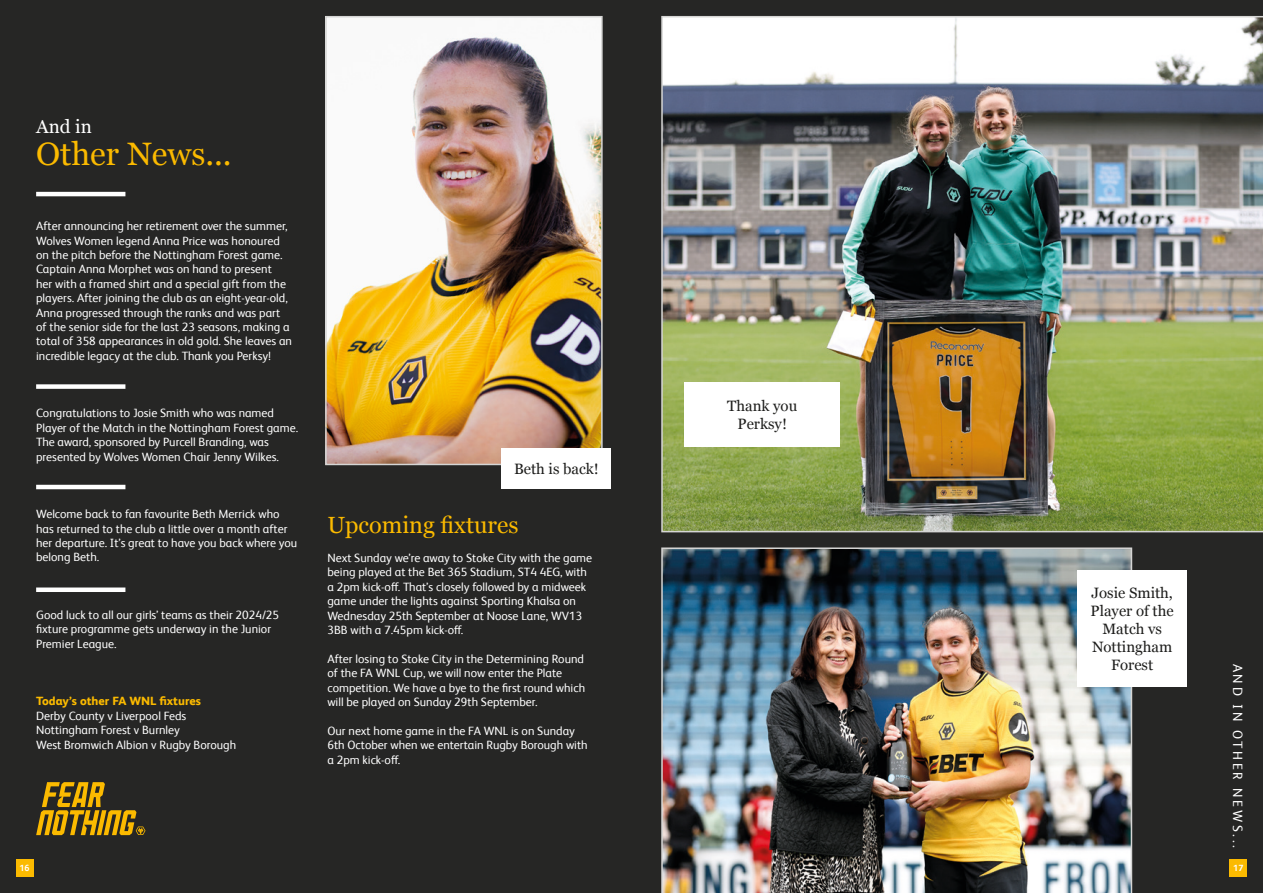
<style>
.page{position:relative;width:1263px;height:893px;background:#272726}
.page>*{position:absolute;margin:0;border:0;box-sizing:border-box;transform-origin:0 0}
.t1{font:32.4px "Georgia";color:#fbba00}
.t2{font:23.4px "Georgia";color:#fbba00}
.t3{font:18.75px "Georgia";color:#fff}
.t4{font:15px/18px "Georgia";color:#1d1d1b;text-align:center}
.t5{font:13.5px "FS Albert Pro";letter-spacing:.2em;color:#fff}
.t6{font:12px/14.4px "FS Albert Pro";color:#fff}
.t7{font:800 12px "FS Albert Pro";color:#fbba00}
.t8{font:700 9px "FS Albert Pro";color:#fff}
</style>
<div class="page">
<hr style="left:36px;top:192px;width:89px;height:4px;background:#fff">
<hr style="left:36px;top:485px;width:89px;height:4px;background:#fff">
<div style="left:36px;top:384px;width:89px;height:5px;background:#fff"></div>
<div style="left:36px;top:587px;width:89px;height:5px;background:#fff"></div>
<img style="left:661px;top:16px;width:602px;height:516px">
<img style="left:661px;top:547px;width:471px;height:346px">
<svg style="left:36px;top:782px;width:109px;height:53px"></svg>
<div style="left:685px;top:382px;width:155px;height:64px;background:#fff"></div>
<div style="left:1077px;top:570px;width:110px;height:116px;background:#fff"></div>
<img style="left:328px;top:19px;width:272px;height:443px">
<div style="left:325px;top:16px;width:278px;height:449px;border:2px solid #d5d5d4"></div>
<div style="left:502px;top:448px;width:109px;height:41px;background:#fff"></div>
<div style="left:1230px;top:859px;width:17px;height:17px;background:#fbba00"></div>
<div style="left:16px;top:859px;width:17px;height:17px;background:#fbba00"></div>
<p class="t3" style="left:36px;top:113px;width:57px">And in</p>
<p class="t1" style="left:36px;top:131px;width:197px">Other News...</p>
<p class="t6" style="left:36px;top:218px;width:257px">After announcing her retirement over the summer, Wolves Women legend Anna Price was honoured on the pitch before the Nottingham Forest game.<br>Captain Anna Morphet was on hand to present<br>her with a framed shirt and a special gift from the players. After joining the club as an eight-year-old, Anna progressed through the ranks and was part of the senior side for the last 23 seasons, making a total of 358 appearances in old gold. She leaves an incredible legacy at the club. Thank you Perksy!</p>
<p class="t6" style="left:36px;top:405px;width:263px">Congratulations to Josie Smith who was named Player of the Match in the Nottingham Forest game.<br>The award, sponsored by Purcell Branding, was presented by Wolves Women Chair Jenny Wilkes.</p>
<p class="t6" style="left:36px;top:506px;width:263px">Welcome back to fan favourite Beth Merrick who has returned to the club a little over a month after her departure. It’s great to have you back where you belong Beth.</p>
<p class="t6" style="left:36px;top:607px;width:244px">Good luck to all our girls’ teams as their 2024/25 fixture programme gets underway in the Junior<br>Premier League.</p>
<p class="t7" style="left:36px;top:692px;width:166px">Today’s other FA WNL fixtures</p>
<p class="t6" style="left:36px;top:708px;width:152px">Derby County v Liverpool Feds</p>
<p class="t6" style="left:36px;top:722px;width:145px">Nottingham Forest v Burnley</p>
<p class="t6" style="left:36px;top:736px;width:202px">West Bromwich Albion v Rugby Borough</p>
<p class="t4" style="left:514px;top:460px;width:86px">Beth is back!</p>
<p class="t2" style="left:327px;top:508px;width:193px">Upcoming fixtures</p>
<p class="t6" style="left:327px;top:550px;width:266px">Next Sunday we’re away to Stoke City with the game being played at the Bet 365 Stadium, ST4 4EG, with a 2pm kick-off. That’s closely followed by a midweek game under the lights against Sporting Khalsa on Wednesday 25th September at Noose Lane, WV13<br>3BB with a 7.45pm kick-off.</p>
<p class="t6" style="left:327px;top:651px;width:259px">After losing to Stoke City in the Determining Round of the FA WNL Cup, we will now enter the Plate competition. We have a bye to the first round which will be played on Sunday 29th September.</p>
<p class="t6" style="left:327px;top:723px;width:262px">Our next home game in the FA WNL is on Sunday<br>6th October when we entertain Rugby Borough with a 2pm kick-off.</p>
<p class="t4" style="left:727px;top:396px;width:72px">Thank you</p>
<p class="t4" style="left:737px;top:414px;width:51px">Perksy!</p>
<p class="t4" style="left:1091px;top:583px;width:85px">Josie Smith,<br>Player of the<br>Match vs</p>
<p class="t4" style="left:1092px;top:637px;width:82px">Nottingham<br>Forest</p>
<p class="t5" style="left:1247px;top:663px;width:186px;rotate:90deg">AND IN OTHER NEWS...</p>
<p class="t8" style="left:20px;top:862px;width:12px">16</p>
<p class="t8" style="left:1233px;top:862px;width:12px">17</p>
</div>
